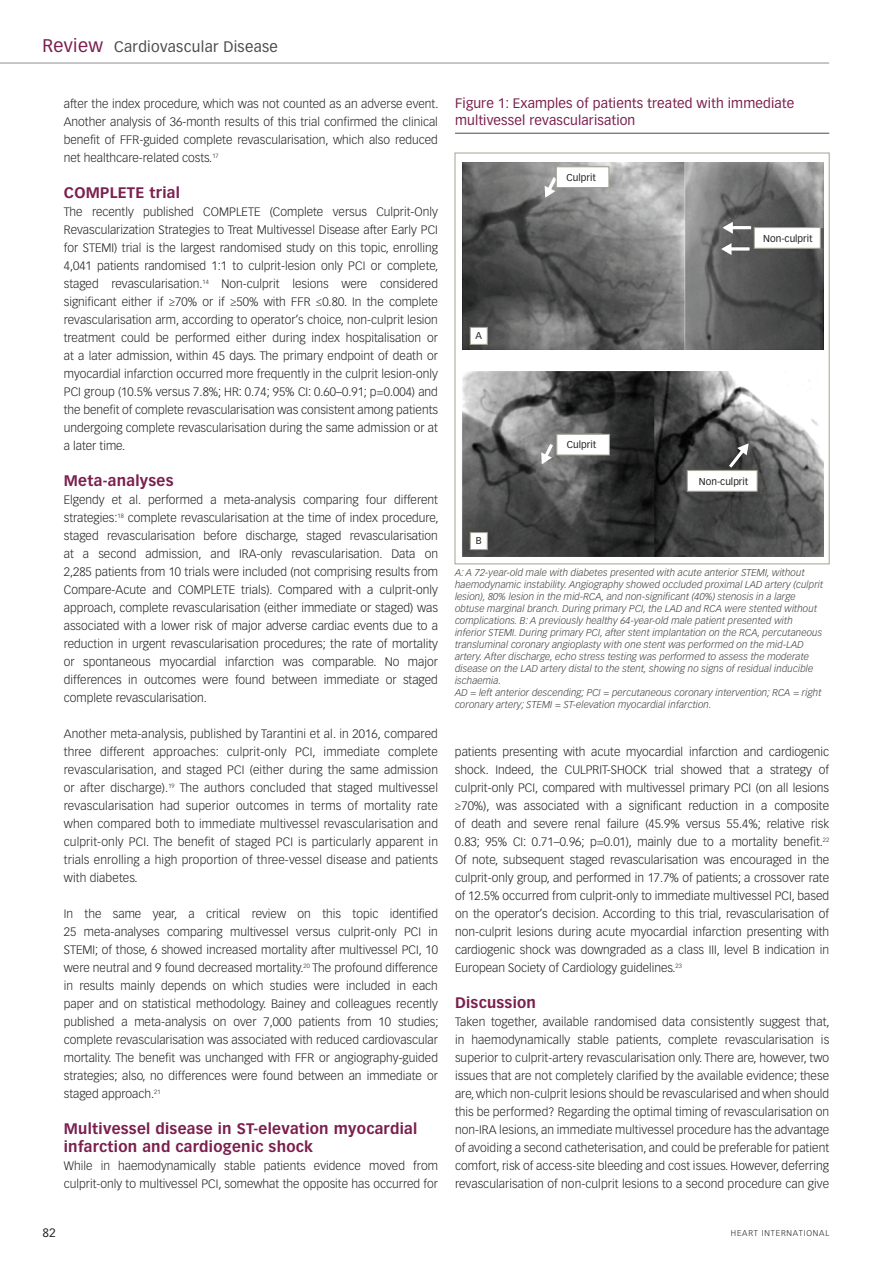
<style>
.page{position:relative;width:893px;height:1263px;background:#fff}
.page>*{position:absolute;margin:0;border:0;box-sizing:border-box;transform-origin:0 0}
.t1{font:700 15px/18px "Vectora LT Std";letter-spacing:.02em;color:#7b1f4f}
.t2{font:15px "Vectora LT Std";letter-spacing:.02em;color:#4b4c4d}
.t3{font:13.5px/16.5px "Vectora LT Std";letter-spacing:.01em;color:#7b1f4f}
.t4{font:300 12px/18px "Vectora LT Std";color:#231f20;text-align:justify}
.t5{font:12px "Vectora LT Std";color:#231f20}
.t6{font:italic 300 9.75px/12px "Vectora LT Std";letter-spacing:.01em;color:#3e3e3f}
.t7{font:9.75px "Vectora LT Std";color:#231f20}
.t8{font:300 8.25px "Vectora LT Std";letter-spacing:.1em;color:#231f20}
.s1{font-size:18px;color:#7b1f4f}
</style>
<div class="page">
<hr style="left:0;top:63px;width:829px;height:1px;background:#231f20">
<hr style="left:455px;top:133px;width:374px;height:1px;background:#4b4c4d">
<img style="left:462px;top:162px;width:362px;height:188px">
<img style="left:462px;top:372px;width:361px;height:184px">
<svg style="left:545px;top:175px;width:14px;height:23px"></svg>
<hr style="left:731px;top:226px;width:20px;height:3px;background:#fff">
<svg style="left:722px;top:222px;width:11px;height:12px"></svg>
<hr style="left:730px;top:248px;width:19px;height:3px;background:#fff">
<svg style="left:721px;top:243px;width:10px;height:12px"></svg>
<div style="left:556px;top:166px;width:53px;height:22px;background:#fff;border:1px solid #a3a392"></div>
<div style="left:470px;top:327px;width:18px;height:18px;background:#fff;border:1px solid #a3a392"></div>
<div style="left:754px;top:227px;width:67px;height:22px;background:#fff;border:1px solid #a3a392"></div>
<div style="left:556px;top:434px;width:54px;height:21px;background:#fff;border:1px solid #a3a392"></div>
<div style="left:470px;top:532px;width:18px;height:18px;background:#fff;border:1px solid #a3a392"></div>
<div style="left:687px;top:470px;width:70px;height:22px;background:#fff;border:1px solid #a3a392"></div>
<svg style="left:726px;top:443px;width:22px;height:28px"></svg>
<svg style="left:541px;top:441px;width:15px;height:23px"></svg>
<div style="left:455px;top:153px;width:374px;height:411px;border:1px solid #a3a392"></div>
<p class="t2" style="left:43px;top:38px;width:237px"><span class="s1">Review</span> Cardiovascular Disease</p>
<p class="t4" style="left:64px;top:95px;width:376px">after the index procedure, which was not counted as an adverse event.<br>Another analysis of 36-month results of this trial confirmed the clinical benefit of FFR-guided complete revascularisation, which also reduced net healthcare-related costs.<sup>17</sup></p>
<p class="t1" style="left:64px;top:184px;width:118px">COMPLETE trial</p>
<p class="t4" style="left:64px;top:203px;width:376px">The recently published COMPLETE (Complete versus Culprit-Only Revascularization Strategies to Treat Multivessel Disease after Early PCI for STEMI) trial is the largest randomised study on this topic, enrolling 4,041 patients randomised 1:1 to culprit-lesion only PCI or complete, staged revascularisation.<sup>14</sup> Non-culprit lesions were considered significant either if ≥70% or if ≥50% with FFR ≤0.80. In the complete revascularisation arm, according to operator’s choice, non-culprit lesion treatment could be performed either during index hospitalisation or at a later admission, within 45 days. The primary endpoint of death or myocardial infarction occurred more frequently in the culprit lesion-only PCI group (10.5% versus 7.8%; HR: 0.74; 95% CI: 0.60–0.91; p=0.004) and the benefit of complete revascularisation was consistent among patients undergoing complete revascularisation during the same admission or at a later time.</p>
<p class="t1" style="left:64px;top:472px;width:111px">Meta-analyses</p>
<p class="t4" style="left:64px;top:491px;width:376px">Elgendy et al. performed a meta-analysis comparing four different strategies:<sup>18</sup> complete revascularisation at the time of index procedure, staged revascularisation before discharge, staged revascularisation at a second admission, and IRA-only revascularisation. Data on 2,285 patients from 10 trials were included (not comprising results from Compare-Acute and COMPLETE trials). Compared with a culprit-only approach, complete revascularisation (either immediate or staged) was associated with a lower risk of major adverse cardiac events due to a reduction in urgent revascularisation procedures; the rate of mortality or spontaneous myocardial infarction was comparable. No major differences in outcomes were found between immediate or staged complete revascularisation.</p>
<p class="t4" style="left:64px;top:725px;width:376px">Another meta-analysis, published by Tarantini et al. in 2016, compared three different approaches: culprit-only PCI, immediate complete revascularisation, and staged PCI (either during the same admission or after discharge).<sup>19</sup> The authors concluded that staged multivessel revascularisation had superior outcomes in terms of mortality rate when compared both to immediate multivessel revascularisation and culprit-only PCI. The benefit of staged PCI is particularly apparent in trials enrolling a high proportion of three-vessel disease and patients with diabetes.</p>
<p class="t4" style="left:64px;top:905px;width:376px">In the same year, a critical review on this topic identified 25 meta-analyses comparing multivessel versus culprit-only PCI in STEMI; of those, 6 showed increased mortality after multivessel PCI, 10 were neutral and 9 found decreased mortality.<sup>20</sup> The profound difference in results mainly depends on which studies were included in each paper and on statistical methodology. Bainey and colleagues recently published a meta-analysis on over 7,000 patients from 10 studies; complete revascularisation was associated with reduced cardiovascular mortality. The benefit was unchanged with FFR or angiography-guided strategies; also, no differences were found between an immediate or staged approach.<sup>21</sup></p>
<p class="t1" style="left:64px;top:1120px;width:355px">Multivessel disease in ST-elevation myocardial infarction and cardiogenic shock</p>
<p class="t4" style="left:64px;top:1157px;width:376px">While in haemodynamically stable patients evidence moved from culprit-only to multivessel PCI, somewhat the opposite has occurred for</p>
<p class="t5" style="left:43px;top:1226px;width:15px">82</p>
<p class="t3" style="left:455px;top:95px;width:341px">Figure 1: Examples of patients treated with immediate multivessel revascularisation</p>
<p class="t7" style="left:475px;top:329px;width:8px">A</p>
<p class="t7" style="left:476px;top:535px;width:7px">B</p>
<p class="t7" style="left:566px;top:172px;width:31px">Culprit</p>
<p class="t7" style="left:567px;top:439px;width:31px">Culprit</p>
<p class="t7" style="left:763px;top:233px;width:51px">Non-culprit</p>
<p class="t7" style="left:699px;top:476px;width:51px">Non-culprit</p>
<p class="t6" style="left:455px;top:566px;width:370px">A: A 72-year-old male with diabetes presented with acute anterior STEMI, without haemodynamic instability. Angiography showed occluded proximal LAD artery (culprit lesion), 80% lesion in the mid-RCA, and non-significant (40%) stenosis in a large obtuse marginal branch. During primary PCI, the LAD and RCA were stented without complications. B: A previously healthy 64-year-old male patient presented with inferior STEMI. During primary PCI, after stent implantation on the RCA, percutaneous transluminal coronary angioplasty with one stent was performed on the mid-LAD artery. After discharge, echo stress testing was performed to assess the moderate disease on the LAD artery distal to the stent, showing no signs of residual inducible ischaemia.<br>AD = left anterior descending; PCI = percutaneous coronary intervention; RCA = right coronary artery; STEMI = ST-elevation myocardial infarction.</p>
<p class="t4" style="left:455px;top:743px;width:376px">patients presenting with acute myocardial infarction and cardiogenic shock. Indeed, the CULPRIT-SHOCK trial showed that a strategy of culprit-only PCI, compared with multivessel primary PCI (on all lesions ≥70%), was associated with a significant reduction in a composite of death and severe renal failure (45.9% versus 55.4%; relative risk 0.83; 95% CI: 0.71–0.96; p=0.01), mainly due to a mortality benefit.<sup>22<br></sup>Of note, subsequent staged revascularisation was encouraged in the culprit-only group, and performed in 17.7% of patients; a crossover rate of 12.5% occurred from culprit-only to immediate multivessel PCI, based on the operator’s decision. According to this trial, revascularisation of non-culprit lesions during acute myocardial infarction presenting with cardiogenic shock was downgraded as a class III, level B indication in European Society of Cardiology guidelines.<sup>23</sup></p>
<p class="t1" style="left:455px;top:994px;width:83px">Discussion</p>
<p class="t4" style="left:455px;top:1013px;width:376px">Taken together, available randomised data consistently suggest that, in haemodynamically stable patients, complete revascularisation is superior to culprit-artery revascularisation only. There are, however, two issues that are not completely clarified by the available evidence; these are, which non-culprit lesions should be revascularised and when should this be performed? Regarding the optimal timing of revascularisation on non-IRA lesions, an immediate multivessel procedure has the advantage of avoiding a second catheterisation, and could be preferable for patient comfort, risk of access-site bleeding and cost issues. However, deferring revascularisation of non-culprit lesions to a second procedure can give</p>
<p class="t8" style="left:731px;top:1228px;width:100px">HEART INTERNATIONAL</p>
</div>
